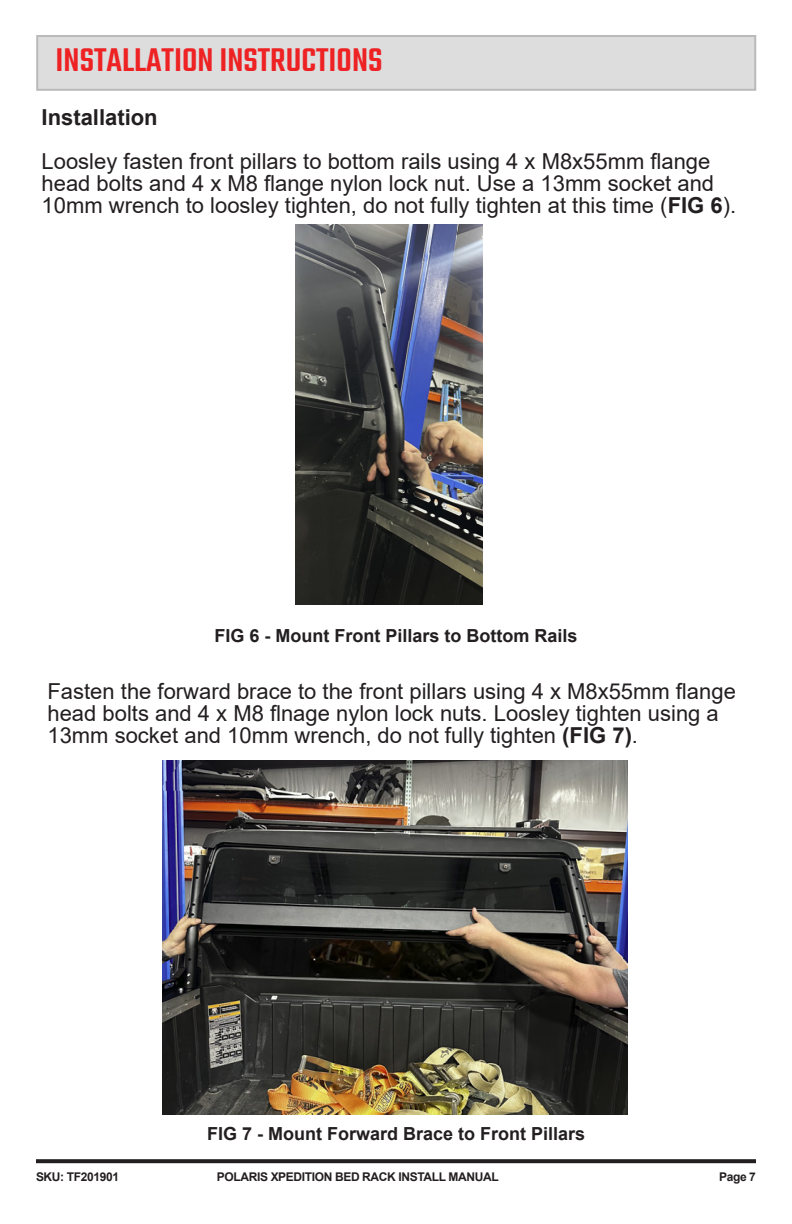
<style>
.page{position:relative;width:792px;height:1224px;background:#fff}
.page>*{position:absolute;margin:0;border:0;box-sizing:border-box;transform-origin:0 0}
.t1{font:500 36px "Teko";color:#ee2123}
.t2{font:22px/22px "Arial";color:#231f20}
.t3{font:700 22px "Arial";color:#231f20}
.t4{font:700 18px "Arial";color:#231f20}
.t5{font:700 12px "Arial";letter-spacing:-.03em;color:#231f20}
.s1{font-weight:700}
</style>
<div class="page">
<svg style="left:36px;top:1159px;width:720px;height:4px;fill:#231f20"></svg>
<div style="left:37px;top:36px;width:718px;height:54px;background:#ddddde"></div>
<div style="left:36px;top:35px;width:720px;height:56px;border:2px solid #bababa"></div>
<img style="left:296px;top:225px;width:186px;height:380px">
<img style="left:163px;top:760px;width:465px;height:355px">
<p class="t1" style="left:56px;top:40px;width:328px">INSTALLATION INSTRUCTIONS</p>
<p class="t3" style="left:42px;top:102px;width:118px">Installation</p>
<p class="t2" style="left:42px;top:150px;width:696px">Loosley fasten front pillars to bottom rails using 4 x M8x55mm flange head bolts and 4 x M8 flange nylon lock nut. Use a 13mm socket and<br>10mm wrench to loosley tighten, do not fully tighten at this time (<span class="s1">FIG 6</span>).</p>
<p class="t4" style="left:215px;top:623px;width:365px">FIG 6 - Mount Front Pillars to Bottom Rails</p>
<p class="t2" style="left:48px;top:680px;width:690px">Fasten the forward brace to the front pillars using 4 x M8x55mm flange head bolts and 4 x M8 flnage nylon lock nuts. Loosley tighten using a<br>13mm socket and 10mm wrench, do not fully tighten <span class="s1">(FIG 7)</span>.</p>
<p class="t4" style="left:207px;top:1121px;width:380px">FIG 7 - Mount Forward Brace to Front Pillars</p>
<p class="t5" style="left:36px;top:1168px;width:85px">SKU: TF201901</p>
<p class="t5" style="left:217px;top:1168px;width:283px">POLARIS XPEDITION BED RACK INSTALL MANUAL</p>
<p class="t5" style="left:719px;top:1168px;width:38px">Page 7</p>
</div>
